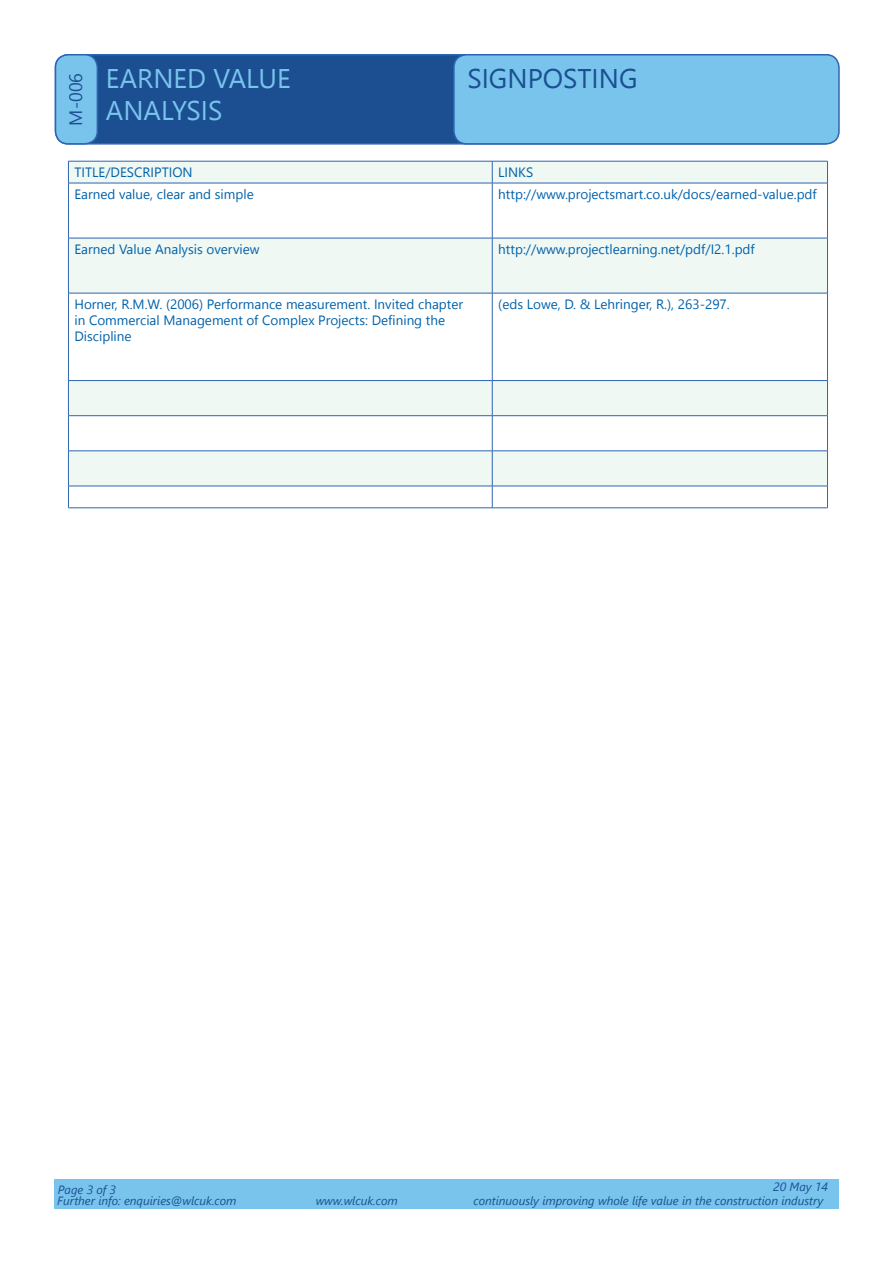
<style>
.page{position:relative;width:893px;height:1263px;background:#fff}
.page>*{position:absolute;margin:0;border:0;box-sizing:border-box;transform-origin:0 0}
.t1{font:27px/32.4px "Segoe UI";color:#78c4ed}
.t2{font:27px "Segoe UI";color:#1c4f92}
.t3{font:18px "Segoe UI";color:#1c4f92}
.t4{font:13.5px/16.2px "Segoe UI";color:#0161aa}
.t5{font:italic 12px "Segoe UI";color:#1c4f92}
</style>
<div class="page">
<div style="left:54px;top:1179px;width:785px;height:30px;background:#78c4ed"></div>
<svg style="left:69px;top:162px;width:758px;height:324px"></svg>
<hr style="left:68px;top:161px;width:424px;height:1px;background:#2e65b1">
<svg style="left:68px;top:161px;width:1px;height:22px"></svg>
<hr style="left:492px;top:161px;width:336px;height:1px;background:#2e65b1">
<svg style="left:492px;top:161px;width:1px;height:22px"></svg>
<svg style="left:827px;top:161px;width:1px;height:22px"></svg>
<hr style="left:68px;top:183px;width:424px;height:1px;background:#2e65b1">
<hr style="left:68px;top:183px;width:1px;height:55px;background:#2e65b1">
<hr style="left:492px;top:183px;width:336px;height:1px;background:#2e65b1">
<hr style="left:492px;top:183px;width:1px;height:55px;background:#2e65b1">
<hr style="left:827px;top:183px;width:1px;height:55px;background:#2e65b1">
<hr style="left:68px;top:238px;width:424px;height:1px;background:#2e65b1">
<hr style="left:68px;top:238px;width:1px;height:55px;background:#2e65b1">
<hr style="left:492px;top:238px;width:336px;height:1px;background:#2e65b1">
<hr style="left:492px;top:238px;width:1px;height:55px;background:#2e65b1">
<hr style="left:827px;top:238px;width:1px;height:55px;background:#2e65b1">
<hr style="left:68px;top:293px;width:424px;height:1px;background:#2e65b1">
<hr style="left:68px;top:293px;width:1px;height:87px;background:#2e65b1">
<hr style="left:492px;top:293px;width:336px;height:1px;background:#2e65b1">
<hr style="left:492px;top:293px;width:1px;height:87px;background:#2e65b1">
<hr style="left:827px;top:293px;width:1px;height:87px;background:#2e65b1">
<hr style="left:68px;top:380px;width:424px;height:1px;background:#2e65b1">
<hr style="left:68px;top:381px;width:1px;height:34px;background:#2e65b1">
<hr style="left:492px;top:380px;width:336px;height:1px;background:#2e65b1">
<hr style="left:492px;top:381px;width:1px;height:34px;background:#2e65b1">
<hr style="left:827px;top:381px;width:1px;height:34px;background:#2e65b1">
<hr style="left:68px;top:415px;width:424px;height:1px;background:#2e65b1">
<hr style="left:68px;top:416px;width:1px;height:35px;background:#2e65b1">
<hr style="left:492px;top:415px;width:336px;height:1px;background:#2e65b1">
<hr style="left:492px;top:416px;width:1px;height:35px;background:#2e65b1">
<hr style="left:827px;top:416px;width:1px;height:35px;background:#2e65b1">
<hr style="left:68px;top:451px;width:424px;height:1px;background:#2e65b1">
<hr style="left:68px;top:451px;width:1px;height:35px;background:#2e65b1">
<hr style="left:492px;top:451px;width:336px;height:1px;background:#2e65b1">
<hr style="left:492px;top:451px;width:1px;height:35px;background:#2e65b1">
<hr style="left:827px;top:451px;width:1px;height:35px;background:#2e65b1">
<hr style="left:68px;top:486px;width:424px;height:1px;background:#2e65b1">
<svg style="left:68px;top:486px;width:1px;height:21px"></svg>
<hr style="left:492px;top:486px;width:336px;height:1px;background:#2e65b1">
<svg style="left:492px;top:486px;width:1px;height:21px"></svg>
<svg style="left:827px;top:486px;width:1px;height:21px"></svg>
<hr style="left:68px;top:507px;width:424px;height:1px;background:#2e65b1">
<hr style="left:492px;top:507px;width:336px;height:1px;background:#2e65b1">
<div style="left:55px;top:55px;width:782px;height:89px;background:#1c4f92;border-radius:13px"></div>
<div style="left:55px;top:54px;width:783px;height:91px;border:2px solid #2e65b1;border-radius:13px"></div>
<div style="left:454px;top:55px;width:385px;height:89px;background:#78c4ed;border-radius:13px"></div>
<div style="left:453px;top:54px;width:387px;height:91px;border:2px solid #2e65b1;border-radius:13px"></div>
<div style="left:55px;top:55px;width:42px;height:89px;background:#78c4ed;border-radius:13px"></div>
<div style="left:55px;top:54px;width:43px;height:91px;border:2px solid #2e65b1;border-radius:13px"></div>
<h2 class="t3" style="left:61px;top:126px;width:54px;rotate:-90deg">M-006</h2>
<h1 class="t1" style="left:106px;top:62px;width:186px">EARNED VALUE<br>ANALYSIS</h1>
<h1 class="t2" style="left:467px;top:57px;width:172px">SIGNPOSTING</h1>
<p class="t4" style="left:74px;top:164px;width:120px">TITLE/DESCRIPTION</p>
<p class="t4" style="left:498px;top:164px;width:37px">LINKS</p>
<p class="t4" style="left:74px;top:186px;width:181px">Earned value, clear and simple</p>
<p class="t4" style="left:498px;top:186px;width:320px">http://www.projectsmart.co.uk/docs/earned-value.pdf</p>
<p class="t4" style="left:74px;top:241px;width:187px">Earned Value Analysis overview</p>
<p class="t4" style="left:498px;top:241px;width:258px">http://www.projectlearning.net/pdf/I2.1.pdf</p>
<p class="t4" style="left:74px;top:296px;width:390px">Horner, R.M.W. (2006) Performance measurement. Invited chapter in Commercial Management of Complex Projects: Defining the<br>Discipline</p>
<p class="t4" style="left:498px;top:296px;width:233px">(eds Lowe, D. &amp; Lehringer, R.), 263-297.</p>
<p class="t5" style="left:58px;top:1181px;width:60px">Page 3 of 3</p>
<p class="t5" style="left:773px;top:1178px;width:56px">20 May 14</p>
<p class="t5" style="left:57px;top:1192px;width:181px">Further info: enquiries@wlcuk.com</p>
<p class="t5" style="left:316px;top:1192px;width:84px">www.wlcuk.com</p>
<p class="t5" style="left:474px;top:1192px;width:351px">continuously improving whole life value in the construction industry</p>
</div>
